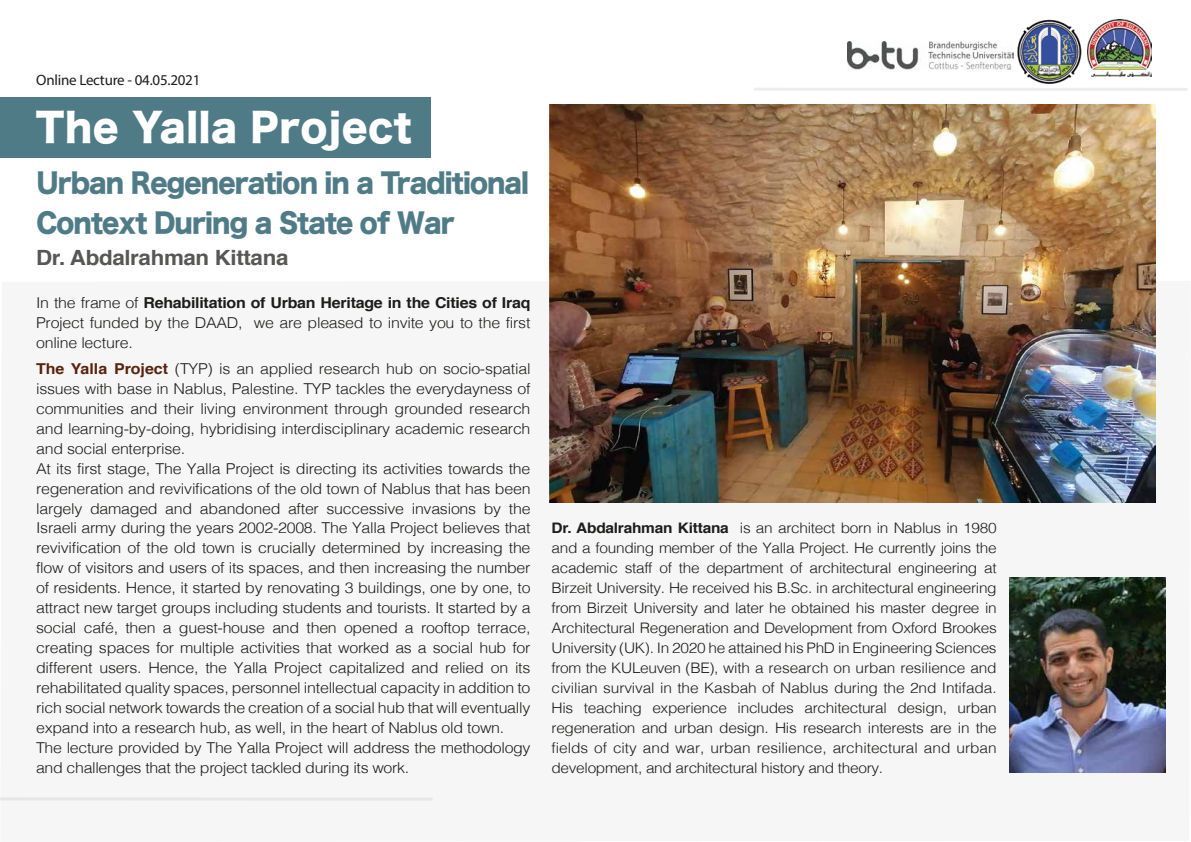
<style>
.page{position:relative;width:1191px;height:842px;background:#fff}
.page>*{position:absolute;margin:0;border:0;box-sizing:border-box;transform-origin:0 0}
.t1{font:39px "Hira Kaku Std N W8";letter-spacing:.015em;color:#fff;scale:.95 1}
.t2{font:27px/40px "Hira Kaku Std N W8";letter-spacing:-.035em;color:rgb(27 84 99/.77);scale:.93 1}
.t3{font:700 21px "Helvetica";letter-spacing:-.015em;color:#575756;scale:1.06 1}
.t4{font:300 15px/20px "Helvetica";letter-spacing:-.015em;color:#1d1d1b;scale:1.06 1}
.t5{font:15px "Myriad Pro";letter-spacing:-.015em;color:#1d1d1b}
.t6{font:300 14.5px/20px "Helvetica";letter-spacing:-.02em;color:#1d1d1b;text-align:justify;scale:1.06 1}
.s1{font-weight:700}
.s2{font-weight:700;color:#58230f}
</style>
<div class="page">
<div style="left:0;top:97px;width:430px;height:61px;background:#4f7b87"></div>
<img style="left:549px;top:105px;width:606px;height:397px">
<img style="left:1009px;top:578px;width:156px;height:195px">
<img style="left:1087px;top:20px;width:64px;height:57px">
<img style="left:1017px;top:19px;width:65px;height:65px">
<img style="left:847px;top:42px;width:166px;height:28px">
<hr style="left:754px;top:88px;width:433px;height:3px;background:#9d9d9c">
<hr style="left:0;top:797px;width:432px;height:3px;background:#9d9d9c">
<p class="t5" style="left:36px;top:71px;width:166px">Online Lecture - 04.05.2021</p>
<h1 class="t1" style="left:36px;top:105px;width:397px">The Yalla Project</h1>
<h2 class="t2" style="left:36px;top:164px;width:531px">Urban Regeneration in a Traditional<br>Context During a State of War</h2>
<h3 class="t3" style="left:36px;top:241px;width:239px">Dr. Abdalrahman Kittana</h3>
<p class="t4" style="left:36px;top:292px;width:468px;text-align:justify">In the frame of <span class="s1">Rehabilitation of Urban Heritage in the Cities of Iraq </span>Project funded by the DAAD, we are pleased to invite you to the first online lecture.</p>
<p class="t4" style="left:36px;top:357px;width:468px"><span class="s2">The Yalla Project</span> (TYP) is an applied research hub on socio-spatial issues with base in Nablus, Palestine. TYP tackles the everydayness of communities and their living environment through grounded research and learning-by-doing, hybridising interdisciplinary academic research and social enterprise.<br>At its first stage, The Yalla Project is directing its activities towards the regeneration and revivifications of the old town of Nablus that has been largely damaged and abandoned after successive invasions by the Israeli army during the years 2002-2008. The Yalla Project believes that revivification of the old town is crucially determined by increasing the flow of visitors and users of its spaces, and then increasing the number of residents. Hence, it started by renovating 3 buildings, one by one, to attract new target groups including students and tourists. It started by a social café, then a guest-house and then opened a rooftop terrace, creating spaces for multiple activities that worked as a social hub for different users. Hence, the Yalla Project capitalized and relied on its rehabilitated quality spaces, personnel intellectual capacity in addition to rich social network towards the creation of a social hub that will eventually expand into a research hub, as well, in the heart of Nablus old town.<br>The lecture provided by The Yalla Project will address the methodology and challenges that the project tackled during its work.</p>
<p class="t6" style="left:551px;top:517px;width:421px"><span class="s1">Dr. Abdalrahman Kittana</span> is an architect born in Nablus in 1980 and a founding member of the Yalla Project. He currently joins the academic staff of the department of architectural engineering at Birzeit University. He received his B.Sc. in architectural engineering from Birzeit University and later he obtained his master degree in Architectural Regeneration and Development from Oxford Brookes University (UK). In 2020 he attained his PhD in Engineering Sciences from the KULeuven (BE), with a research on urban resilience and civilian survival in the Kasbah of Nablus during the 2nd Intifada.<br>His teaching experience includes architectural design, urban regeneration and urban design. His research interests are in the fields of city and war, urban resilience, architectural and urban development, and architectural history and theory.</p>
</div>
